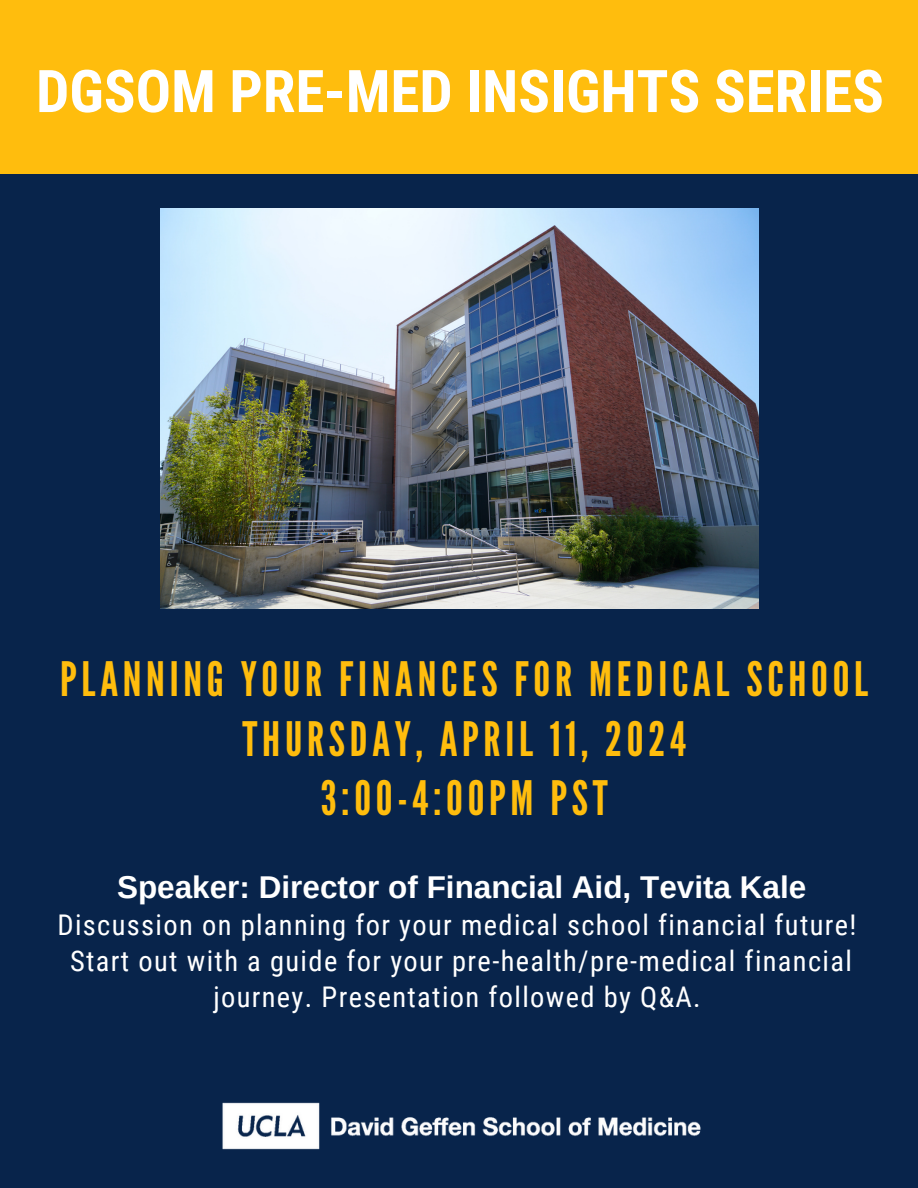
<style>
.page{position:relative;width:918px;height:1188px;background:#08244b}
.page>*{position:absolute;margin:0;border:0;box-sizing:border-box;transform-origin:0 0}
.t1{font:700 58.95px "Roboto Condensed";color:#fff}
.t2{font:47.4px/59.7px "League Gothic";letter-spacing:.1em;color:#ffbd0d;text-align:center}
.t3{font:700 31.5px "Arimo";color:#fff}
.t4{font:28.5px/36px "Roboto Condensed";letter-spacing:.045em;color:#fff;text-align:center}
</style>
<div class="page">
<div style="left:0;top:0;width:918px;height:173px;background:#ffbd0d"></div>
<img style="left:222px;top:1102px;width:479px;height:48px">
<img style="left:160px;top:209px;width:599px;height:399px">
<p class="t1" style="left:36px;top:57px;width:849px">DGSOM PRE-MED INSIGHTS SERIES</p>
<h2 class="t2" style="left:60px;top:650px;width:810px">PLANNING YOUR FINANCES FOR MEDICAL SCHOOL<br>THURSDAY, APRIL 11, 2024<br>3:00-4:00PM PST</h2>
<p class="t3" style="left:117px;top:870px;width:691px">Speaker: Director of Financial Aid, Tevita Kale</p>
<p class="t4" style="left:58px;top:907px;width:801px">Discussion on planning for your medical school financial future!</p>
<p class="t4" style="left:70px;top:943px;width:783px">Start out with a guide for your pre-health/pre-medical financial journey. Presentation followed by Q&amp;A.</p>
</div>
